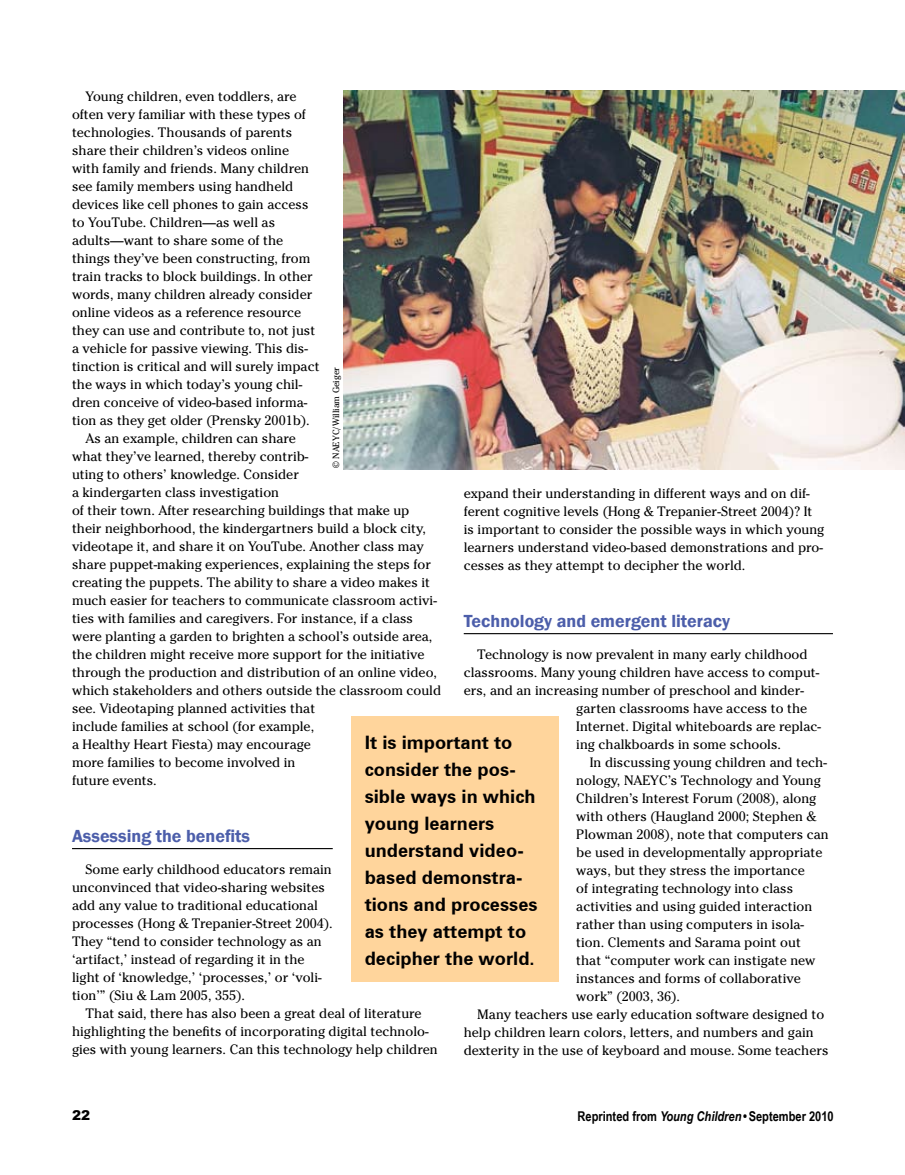
<style>
.page{position:relative;width:905px;height:1175px;background:#fff}
.page>*{position:absolute;margin:0;border:0;box-sizing:border-box;transform-origin:0 0}
.t1{font:700 18.6px/27px "Zurich BT";color:#000}
.t2{font:600 18px "Franklin Gothic";color:#4c5eaa}
.t3{font:13.5px/18px "Cheltenham";color:#000}
.t4{font:700 13.5px "Arial Narrow";color:#000}
.t5{font:900 13.5px "Arial";color:#000}
.t6{font:9px "Cheltenham";color:#000}
.s1{font-style:italic}
</style>
<div class="page">
<hr style="left:72px;top:848px;width:261px;height:1px;background:#000">
<hr style="left:464px;top:633px;width:368px;height:1px;background:#000">
<div style="left:351px;top:716px;width:207px;height:265px;background:#ffd59c"></div>
<img style="left:343px;top:90px;width:561px;height:379px">
<p class="t3" style="left:86px;top:87px;width:212px">Young children, even toddlers, are</p>
<p class="t3" style="left:72px;top:105px;width:235px">often very familiar with these types of</p>
<p class="t3" style="left:72px;top:123px;width:222px">technologies. Thousands of parents</p>
<p class="t3" style="left:72px;top:141px;width:219px">share their children’s videos online</p>
<p class="t3" style="left:72px;top:159px;width:238px">with family and friends. Many children</p>
<p class="t3" style="left:72px;top:177px;width:223px">see family members using handheld</p>
<p class="t3" style="left:72px;top:195px;width:238px">devices like cell phones to gain access</p>
<p class="t3" style="left:72px;top:213px;width:205px">to YouTube. Children—as well as</p>
<p class="t3" style="left:72px;top:231px;width:213px">adults—want to share some of the</p>
<p class="t3" style="left:72px;top:249px;width:240px">things they’ve been constructing, from</p>
<p class="t3" style="left:72px;top:267px;width:242px">train tracks to block buildings. In other</p>
<p class="t3" style="left:72px;top:285px;width:242px">words, many children already consider</p>
<p class="t3" style="left:72px;top:303px;width:231px">online videos as a reference resource</p>
<p class="t3" style="left:72px;top:321px;width:245px">they can use and contribute to, not just</p>
<p class="t3" style="left:72px;top:339px;width:237px">a vehicle for passive viewing. This dis-</p>
<p class="t3" style="left:72px;top:357px;width:249px">tinction is critical and will surely impact</p>
<p class="t3" style="left:72px;top:375px;width:232px">the ways in which today’s young chil-</p>
<p class="t3" style="left:72px;top:393px;width:237px">dren conceive of video-based informa-</p>
<p class="t3" style="left:72px;top:411px;width:239px">tion as they get older (Prensky 2001b).</p>
<p class="t3" style="left:86px;top:429px;width:212px">As an example, children can share</p>
<p class="t3" style="left:72px;top:447px;width:238px">what they’ve learned, thereby contrib-</p>
<p class="t3" style="left:72px;top:465px;width:228px">uting to others’ knowledge. Consider</p>
<p class="t3" style="left:72px;top:483px;width:208px">a kindergarten class investigation</p>
<p class="t3" style="left:72px;top:501px;width:339px">of their town. After researching buildings that make up</p>
<p class="t3" style="left:72px;top:519px;width:355px">their neighborhood, the kindergartners build a block city,</p>
<p class="t3" style="left:72px;top:537px;width:353px">videotape it, and share it on YouTube. Another class may</p>
<p class="t3" style="left:72px;top:555px;width:360px">share puppet-making experiences, explaining the steps for</p>
<p class="t3" style="left:72px;top:573px;width:359px">creating the puppets. The ability to share a video makes it</p>
<p class="t3" style="left:72px;top:591px;width:366px">much easier for teachers to communicate classroom activi-</p>
<p class="t3" style="left:72px;top:609px;width:342px">ties with families and caregivers. For instance, if a class</p>
<p class="t3" style="left:72px;top:627px;width:362px">were planting a garden to brighten a school’s outside area,</p>
<p class="t3" style="left:72px;top:645px;width:354px">the children might receive more support for the initiative</p>
<p class="t3" style="left:72px;top:663px;width:366px">through the production and distribution of an online video,</p>
<p class="t3" style="left:72px;top:681px;width:370px">which stakeholders and others outside the classroom could</p>
<p class="t3" style="left:72px;top:699px;width:245px">see. Videotaping planned activities that</p>
<p class="t3" style="left:72px;top:717px;width:244px">include families at school (for example,</p>
<p class="t3" style="left:72px;top:735px;width:240px">a Healthy Heart Fiesta) may encourage</p>
<p class="t3" style="left:72px;top:753px;width:225px">more families to become involved in</p>
<p class="t3" style="left:72px;top:771px;width:86px">future events.</p>
<p class="t6" style="left:331px;top:468px;width:102px;rotate:-90deg">© NAEYC/William Geiger</p>
<p class="t3" style="left:464px;top:484px;width:362px">expand their understanding in different ways and on dif&shy;ferent cognitive levels (Hong &amp; Trepanier-Street 2004)? It is important to consider the possible ways in which young learners understand video-based demonstrations and pro&shy;cesses as they attempt to decipher the world.</p>
<h2 class="t2" style="left:464px;top:610px;width:268px">Technology and emergent literacy</h2>
<p class="t3" style="left:477px;top:645px;width:332px">Technology is now prevalent in many early childhood</p>
<p class="t3" style="left:464px;top:663px;width:357px">classrooms. Many young children have access to comput-</p>
<p class="t3" style="left:464px;top:681px;width:342px">ers, and an increasing number of preschool and kinder-</p>
<p class="t3" style="left:576px;top:699px;width:232px">garten classrooms have access to the</p>
<p class="t3" style="left:576px;top:717px;width:246px">Internet. Digital whiteboards are replac-</p>
<p class="t3" style="left:576px;top:735px;width:206px">ing chalkboards in some schools.</p>
<p class="t3" style="left:590px;top:753px;width:238px">In discussing young children and tech-</p>
<p class="t3" style="left:576px;top:771px;width:246px">nology, NAEYC’s Technology and Young</p>
<p class="t3" style="left:576px;top:789px;width:241px">Children’s Interest Forum (2008), along</p>
<p class="t3" style="left:576px;top:807px;width:241px">with others (Haugland 2000; Stephen &amp;</p>
<p class="t3" style="left:576px;top:825px;width:254px">Plowman 2008), note that computers can</p>
<p class="t3" style="left:576px;top:843px;width:248px">be used in developmentally appropriate</p>
<p class="t3" style="left:576px;top:861px;width:230px">ways, but they stress the importance</p>
<p class="t3" style="left:576px;top:879px;width:218px">of integrating technology into class</p>
<p class="t3" style="left:576px;top:897px;width:237px">activities and using guided interaction</p>
<p class="t3" style="left:576px;top:915px;width:229px">rather than using computers in isola-</p>
<p class="t3" style="left:576px;top:933px;width:226px">tion. Clements and Sarama point out</p>
<p class="t3" style="left:576px;top:951px;width:241px">that “computer work can instigate new</p>
<p class="t3" style="left:576px;top:969px;width:226px">instances and forms of collaborative</p>
<p class="t3" style="left:576px;top:987px;width:105px">work” (2003, 36).</p>
<p class="t3" style="left:477px;top:1005px;width:348px">Many teachers use early education software designed to</p>
<p class="t3" style="left:464px;top:1023px;width:351px">help children learn colors, letters, and numbers and gain</p>
<p class="t3" style="left:464px;top:1041px;width:366px">dexterity in the use of keyboard and mouse. Some teachers</p>
<h1 class="t1" style="left:364px;top:728px;width:174px">It is important to consider the pos&shy;sible ways in which young learners understand video&shy;based demonstra&shy;tions and processes as they attempt to decipher the world.</h1>
<h2 class="t2" style="left:72px;top:825px;width:179px">Assessing the benefits</h2>
<p class="t3" style="left:72px;top:860px;width:262px;text-indent:14px">Some early childhood educators remain unconvinced that video-sharing websites add any value to traditional educational processes (Hong &amp; Trepanier-Street 2004).<br>They “tend to consider technology as an ‘artifact,’ instead of regarding it in the light of ‘knowledge,’ ‘processes,’ or ‘voli&shy;tion’” (Siu &amp; Lam 2005, 355).</p>
<p class="t3" style="left:72px;top:1004px;width:367px;text-indent:14px">That said, there has also been a great deal of literature highlighting the benefits of incorporating digital technolo&shy;gies with young learners. Can this technology help children</p>
<p class="t5" style="left:72px;top:1105px;width:20px">22</p>
<p class="t4" style="left:577px;top:1106px;width:257px">Reprinted from <span class="s1">Young Children</span> • September 2010</p>
</div>
